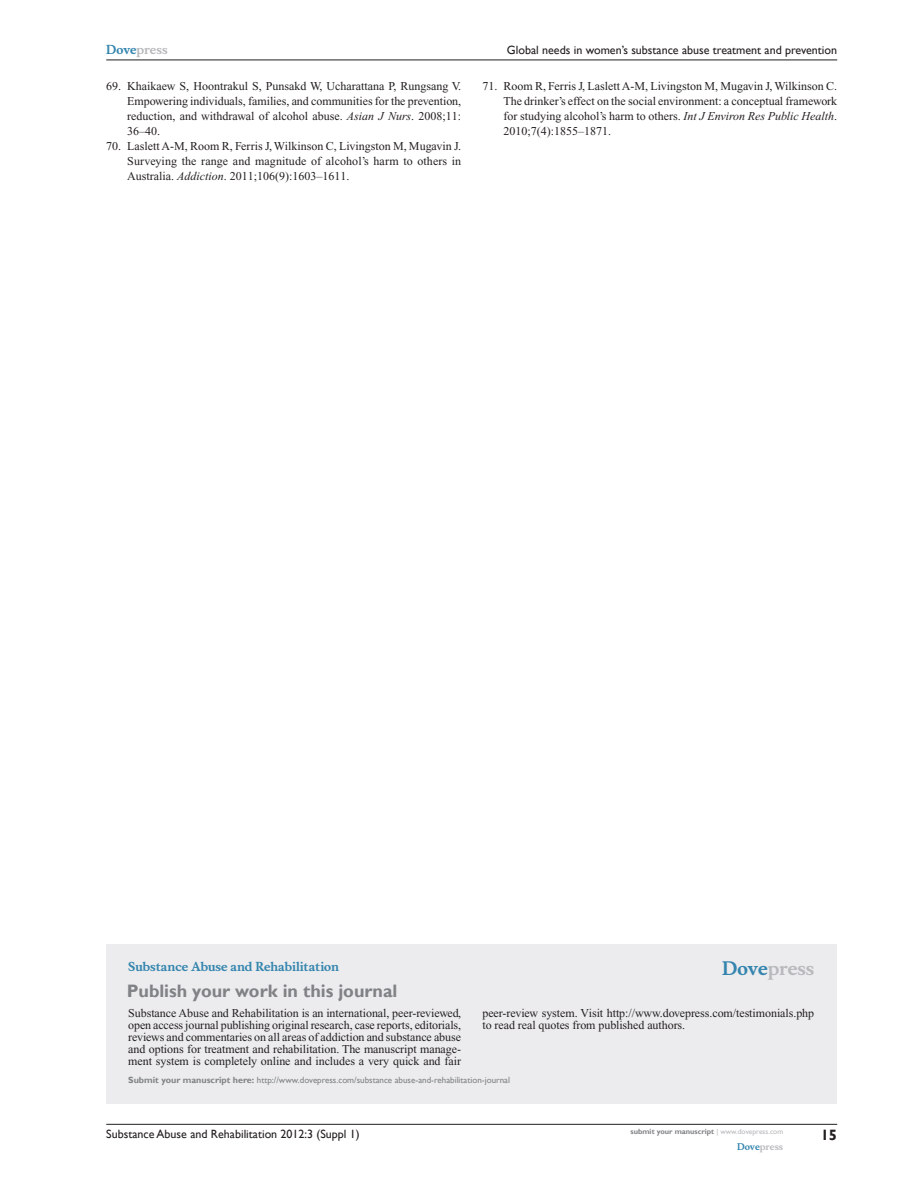
<style>
.page{position:relative;width:918px;height:1188px;background:#fff}
.page>*{position:absolute;margin:0;border:0;box-sizing:border-box;transform-origin:0 0}
.t1{font:700 18px "Gill Sans";color:#808285}
.t2{font:700 18px "Musee";color:#b8b9bc}
.t3{font:700 15px "Gill Sans";color:#231f20}
.t4{font:12px/15px "Times New Roman";letter-spacing:-.005em;color:#231f20;text-align:justify}
.t5{font:12px "Gill Sans";color:#231f20}
.t6{font:700 12px "Musee";color:#3485ae}
.t7{font:700 12px "Musee";color:#b8b9bc}
.t8{font:9px "Gill Sans";color:#808285}
.t9{font:700 9px "Musee";color:#b8b9bc}
.t10{font:700 7.5px "Gill Sans";color:#808285}
.s1{color:#3485ae}
.s2{font-style:italic}
.s3{font-weight:700}
.s4{font-weight:400;color:#b8b9bc}
</style>
<div class="page">
<div style="left:106px;top:944px;width:731px;height:159px;background:#ececee"></div>
<hr style="left:106px;top:1124px;width:731px;height:1px;background:#231f20">
<hr style="left:106px;top:60px;width:731px;height:1px;background:#231f20">
<p class="t7" style="left:106px;top:43px;width:63px"><span class="s1">Dove</span>press</p>
<p class="t4" style="left:127px;top:79px;width:336px;text-indent:-21px">69. Khaikaew S, Hoontrakul S, Punsakd W, Ucharattana P, Rungsang V.<br>Empowering individuals, families, and communities for the prevention, reduction, and withdrawal of alcohol abuse. <span class="s2">Asian J Nurs</span>. 2008;11:<br>36–40.</p>
<p class="t4" style="left:127px;top:139px;width:336px;text-indent:-21px">70. Laslett A-M, Room R, Ferris J, Wilkinson C, Livingston M, Mugavin J.<br>Surveying the range and magnitude of alcohol’s harm to others in Australia. <span class="s2">Addiction</span>. 2011;106(9):1603–1611.</p>
<p class="t5" style="left:507px;top:43px;width:332px">Global needs in women’s substance abuse treatment and prevention</p>
<p class="t4" style="left:503px;top:79px;width:335px;text-indent:-21px">71. Room R, Ferris J, Laslett A-M, Livingston M, Mugavin J, Wilkinson C.<br>The drinker’s effect on the social environment: a conceptual framework for studying alcohol’s harm to others. <span class="s2">Int J Environ Res Public Health</span>.<br>2010;7(4):1855–1871.</p>
<p class="t6" style="left:128px;top:959px;width:212px">Substance Abuse and Rehabilitation</p>
<h1 class="t1" style="left:127px;top:980px;width:272px">Publish your work in this journal</h1>
<h1 class="t2" style="left:722px;top:958px;width:94px"><span class="s1">Dove</span>press</h1>
<p class="t4" style="left:128px;top:1007px;width:334px;line-height:12px">Substance Abuse and Rehabilitation is an international, peer-reviewed, open access journal publishing original research, case reports, editorials, reviews and commentaries on all areas of addiction and substance abuse and options for treatment and rehabilitation. The manuscript manage&shy;ment system is completely online and includes a very quick and fair</p>
<p class="t4" style="left:482px;top:1007px;width:333px;line-height:12px">peer-review system. Visit http://www.dovepress.com/testimonials.php to read real quotes from published authors.</p>
<p class="t8" style="left:128px;top:1075px;width:383px"><span class="s3">Submit your manuscript here:</span> http://www.dovepress.com/substance abuse-and-rehabilitation-journal</p>
<p class="t5" style="left:106px;top:1127px;width:255px">Substance Abuse and Rehabilitation 2012:3 (Suppl 1)</p>
<p class="t10" style="left:631px;top:1127px;width:154px">submit your manuscript <span class="s4">| www.dovepress.com</span></p>
<p class="t9" style="left:737px;top:1141px;width:48px"><span class="s1">Dove</span>press</p>
<p class="t3" style="left:821px;top:1126px;width:18px">15</p>
</div>
